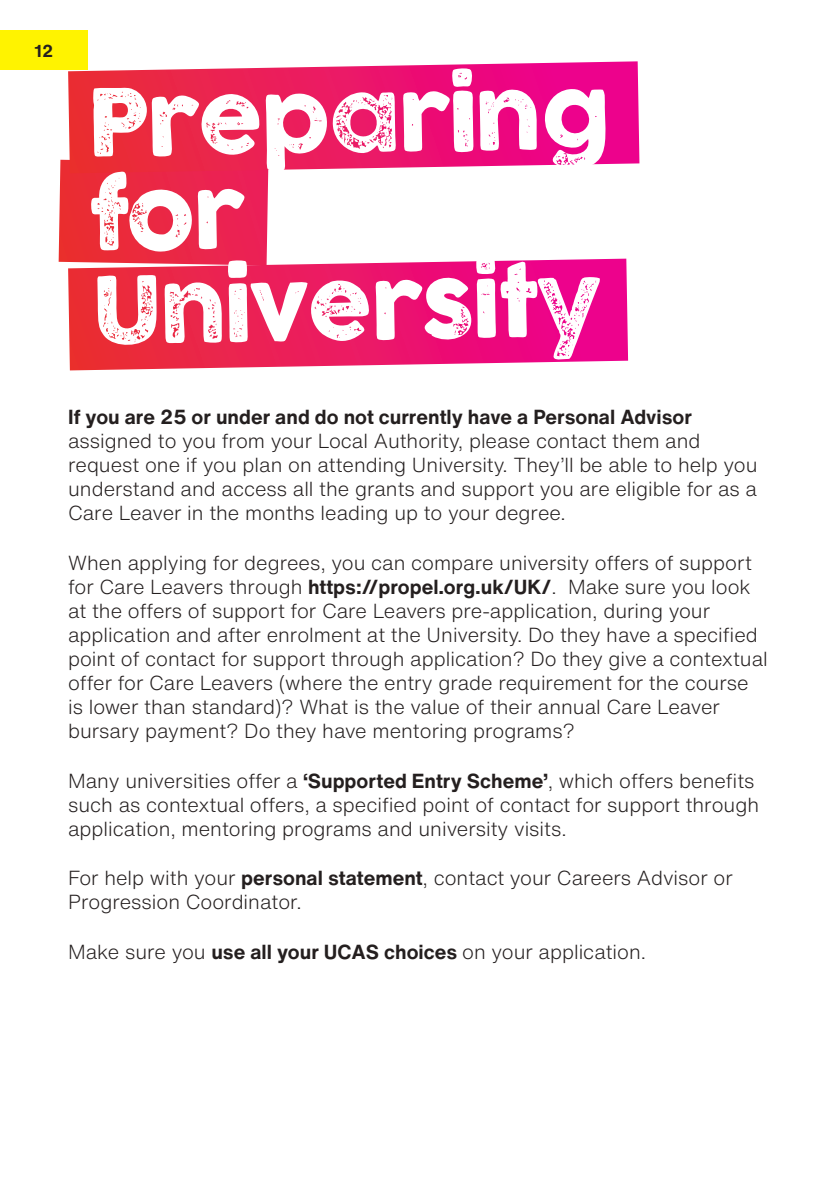
<style>
.page{position:relative;width:840px;height:1191px;background:#fff}
.page>*{position:absolute;margin:0;border:0;box-sizing:border-box;transform-origin:0 0}
.t1{font:91.4px/94px "Cocogoose Pro Letterpress";color:#fff}
.t2{font:300 20px/24px "Helvetica Now Text";color:#241f1f}
.t3{font:700 20px "Helvetica Now Text";color:#241f1f}
.t4{font:700 17px "Helvetica Now Text";color:#241f1f}
.s1{font-weight:700}
</style>
<div class="page">
<svg style="left:68px;top:259px;width:559px;height:111px;background:#ec256d"></svg>
<svg style="left:59px;top:160px;width:209px;height:105px;background:#ea2b48"></svg>
<svg style="left:68px;top:61px;width:571px;height:112px;background:#ed2971"></svg>
<div style="left:0;top:30px;width:88px;height:39px;background:#fff300"></div>
<p class="t4" style="left:34px;top:40px;width:21px">12</p>
<h1 class="t1" style="left:87px;top:80px;width:523px;rotate:-1deg">Preparing for<br>University</h1>
<p class="t3" style="left:68px;top:404px;width:625px">If you are 25 or under and do not currently have a Personal Advisor</p>
<p class="t2" style="left:68px;top:429px;width:690px">assigned to you from your Local Authority, please contact them and request one if you plan on attending University. They’ll be able to help you understand and access all the grants and support you are eligible for as a Care Leaver in the months leading up to your degree.</p>
<p class="t2" style="left:68px;top:551px;width:700px">When applying for degrees, you can compare university offers of support for Care Leavers through <span class="s1">https://propel.org.uk/UK/</span>. Make sure you look at the offers of support for Care Leavers pre-application, during your application and after enrolment at the University. Do they have a specified point of contact for support through application? Do they give a contextual offer for Care Leavers (where the entry grade requirement for the course is lower than standard)? What is the value of their annual Care Leaver bursary payment? Do they have mentoring programs?</p>
<p class="t2" style="left:68px;top:768px;width:692px">Many universities offer a <span class="s1">‘Supported Entry Scheme’</span>, which offers benefits such as contextual offers, a specified point of contact for support through application, mentoring programs and university visits.</p>
<p class="t2" style="left:68px;top:866px;width:665px">For help with your <span class="s1">personal statement</span>, contact your Careers Advisor or<br>Progression Coordinator.</p>
<p class="t2" style="left:68px;top:939px;width:579px">Make sure you <span class="s1">use all your UCAS choices</span> on your application.</p>
</div>
